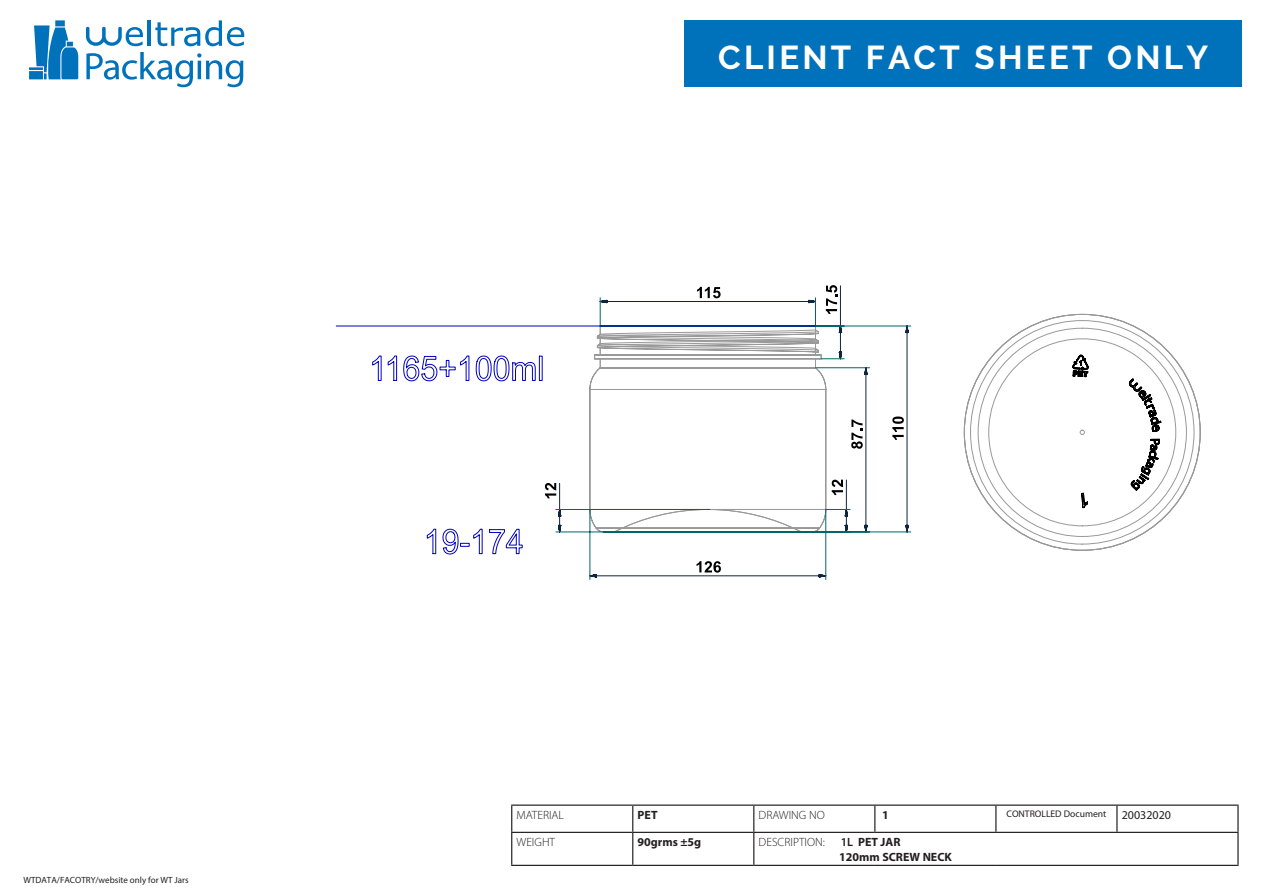
<style>
.page{position:relative;width:1263px;height:893px;background:#fff}
.page>*{position:absolute;margin:0;border:0;box-sizing:border-box;transform-origin:0 0}
.t1{font:700 33px "Raleway";letter-spacing:.1em;color:#fff}
.t2{font:300 12px "Myriad Pro";color:#231f20}
.t3{font:700 12px "Myriad Pro";color:#231f20}
.t4{font:12px "Myriad Pro";color:#231f20}
.t5{font:9.6px "Myriad Pro";color:#231f20}
.t6{font:9px "Myriad Pro";color:#231f20}
.s1{font-weight:600}
</style>
<div class="page">
<div style="left:685px;top:20px;width:557px;height:67px;background:#0072bc"></div>
<svg style="left:86px;top:52px;width:157px;height:35px"></svg>
<svg style="left:29px;top:20px;width:49px;height:59px"></svg>
<svg style="left:86px;top:27px;width:57px;height:19px"></svg>
<hr style="left:148px;top:20px;width:3px;height:26px;background:#0072bc">
<svg style="left:155px;top:20px;width:89px;height:26px"></svg>
<hr style="left:511px;top:804px;width:122px;height:2px;background:#231f20">
<svg style="left:511px;top:806px;width:1px;height:26px"></svg>
<hr style="left:633px;top:804px;width:121px;height:2px;background:#231f20">
<svg style="left:632px;top:806px;width:1px;height:26px"></svg>
<hr style="left:754px;top:804px;width:121px;height:2px;background:#231f20">
<svg style="left:753px;top:806px;width:1px;height:26px"></svg>
<hr style="left:875px;top:804px;width:121px;height:2px;background:#231f20">
<svg style="left:874px;top:806px;width:1px;height:26px"></svg>
<hr style="left:996px;top:804px;width:121px;height:2px;background:#231f20">
<svg style="left:995px;top:806px;width:1px;height:26px"></svg>
<hr style="left:1117px;top:804px;width:121px;height:2px;background:#231f20">
<svg style="left:1116px;top:806px;width:1px;height:26px"></svg>
<svg style="left:1237px;top:806px;width:1px;height:26px"></svg>
<hr style="left:511px;top:832px;width:122px;height:1px;background:#231f20">
<hr style="left:511px;top:833px;width:1px;height:32px;background:#231f20">
<hr style="left:633px;top:832px;width:121px;height:1px;background:#231f20">
<hr style="left:632px;top:833px;width:1px;height:32px;background:#231f20">
<hr style="left:754px;top:832px;width:121px;height:1px;background:#231f20">
<hr style="left:753px;top:833px;width:1px;height:32px;background:#231f20">
<hr style="left:875px;top:832px;width:121px;height:1px;background:#231f20">
<hr style="left:996px;top:832px;width:121px;height:1px;background:#231f20">
<hr style="left:1117px;top:832px;width:121px;height:1px;background:#231f20">
<hr style="left:1237px;top:833px;width:1px;height:32px;background:#231f20">
<hr style="left:511px;top:865px;width:122px;height:1px;background:#231f20">
<hr style="left:633px;top:865px;width:121px;height:1px;background:#231f20">
<hr style="left:754px;top:865px;width:121px;height:1px;background:#231f20">
<hr style="left:875px;top:865px;width:121px;height:1px;background:#231f20">
<hr style="left:996px;top:865px;width:121px;height:1px;background:#231f20">
<hr style="left:1117px;top:865px;width:121px;height:1px;background:#231f20">
<svg style="left:589px;top:325px;width:319px;height:252px"></svg>
<hr style="left:590px;top:509px;width:1px;height:71px;background:#066">
<hr style="left:825px;top:509px;width:1px;height:71px;background:#066">
<hr style="left:600px;top:326px;width:311px;height:1px;background:#066">
<hr style="left:604px;top:532px;width:307px;height:1px;background:#066">
<hr style="left:815px;top:367px;width:55px;height:1px;background:#066">
<svg style="left:816px;top:389px;width:47px;height:144px"></svg>
<svg style="left:599px;top:285px;width:245px;height:83px"></svg>
<svg style="left:336px;top:325px;width:480px;height:230px"></svg>
<svg style="left:1072px;top:355px;width:89px;height:153px"></svg>
<p class="t6" style="left:23px;top:874px;width:167px">WTDATA/FACOTRY/website only for WT Jars</p>
<h1 class="t1" style="left:718px;top:39px;width:492px">CLIENT FACT SHEET ONLY</h1>
<p class="t2" style="left:516px;top:808px;width:49px">MATERIAL</p>
<p class="t3" style="left:638px;top:808px;width:22px">PET</p>
<p class="t2" style="left:759px;top:808px;width:68px">DRAWING NO</p>
<p class="t3" style="left:882px;top:808px;width:8px">1</p>
<p class="t5" style="left:1007px;top:809px;width:101px">CONTROLLED Document</p>
<p class="t4" style="left:1122px;top:808px;width:51px">20032020</p>
<p class="t2" style="left:516px;top:835px;width:40px">WEIGHT</p>
<p class="t3" style="left:638px;top:835px;width:65px">90grms ±5g</p>
<p class="t2" style="left:759px;top:835px;width:68px">DESCRIPTION:</p>
<p class="t3" style="left:841px;top:835px;width:61px"><span class="s1">1L</span> PET JAR</p>
<p class="t3" style="left:839px;top:850px;width:114px">120mm SCREW NECK</p>
</div>
